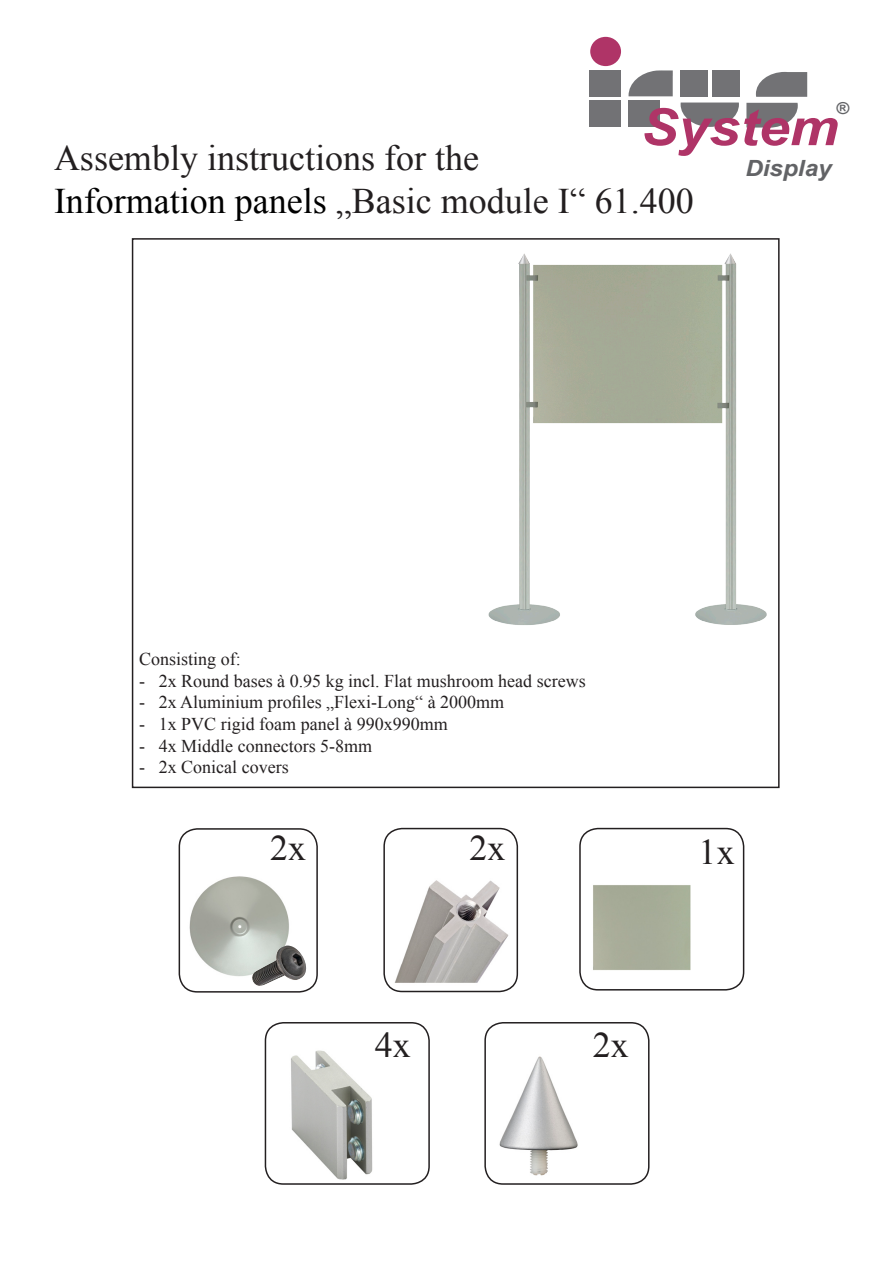
<style>
.page{position:relative;width:893px;height:1263px;background:#fff}
.page>*{position:absolute;margin:0;border:0;box-sizing:border-box;transform-origin:0 0}
.t1{font:italic 700 51.3px "Arial";color:#af3467;scale:1.09 1}
.t2{font:36px "Times New Roman";color:#231f20}
.t3{font:italic 700 22.35px "Arial";color:#626366;scale:1.09 1}
.t4{font:18px "Times New Roman";color:#231f20}
.t5{font:italic 700 16.5px "Arial";color:#626366;scale:1.05 1}
.s1{color:#000}
</style>
<div class="page">
<img style="left:488px;top:253px;width:279px;height:372px">
<div style="left:132px;top:238px;width:648px;height:550px;border:2px solid #231f20"></div>
<img style="left:266px;top:1050px;width:107px;height:130px">
<div style="left:265px;top:1022px;width:165px;height:163px;border:2px solid #231f20;border-radius:18px"></div>
<img style="left:489px;top:1056px;width:89px;height:125px">
<div style="left:484px;top:1022px;width:165px;height:163px;border:2px solid #231f20;border-radius:18px"></div>
<img style="left:388px;top:880px;width:129px;height:111px">
<div style="left:383px;top:828px;width:135px;height:164px;border:2px solid #231f20;border-radius:18px"></div>
<img style="left:189px;top:876px;width:100px;height:100px">
<div style="left:179px;top:828px;width:139px;height:164px;border:2px solid #231f20;border-radius:18px"></div>
<img style="left:581px;top:885px;width:110px;height:105px">
<div style="left:579px;top:828px;width:165px;height:162px;border:2px solid #231f20;border-radius:18px"></div>
<img style="left:250px;top:945px;width:57px;height:41px">
<div style="left:590px;top:37px;width:31px;height:29px;background:#af3467;border-radius:50%"></div>
<div style="left:590px;top:70px;width:31px;height:26px;background:#727275"></div>
<div style="left:590px;top:100px;width:31px;height:27px;background:#727275"></div>
<svg style="left:628px;top:70px;width:45px;height:26px"></svg>
<div style="left:628px;top:100px;width:31px;height:27px;background:#727275"></div>
<div style="left:680px;top:70px;width:28px;height:26px;background:#727275"></div>
<div style="left:712px;top:70px;width:28px;height:26px;background:#727275"></div>
<svg style="left:681px;top:103px;width:58px;height:24px"></svg>
<svg style="left:746px;top:103px;width:52px;height:25px"></svg>
<svg style="left:756px;top:72px;width:51px;height:25px"></svg>
<p class="t1" style="left:641px;top:94px;width:183px">System</p>
<p class="t5" style="left:836px;top:97px;width:14px">®</p>
<p class="t3" style="left:745px;top:154px;width:81px">Display</p>
<p class="t2" style="left:54px;top:133px;width:426px">Assembly instructions for the</p>
<p class="t2" style="left:54px;top:176px;width:641px"><span class="s1">Information panels</span> „Basic module I“ 61.400</p>
<p class="t4" style="left:139px;top:647px;width:103px">Consisting of:</p>
<p class="t4" style="left:139px;top:669px;width:448px">- 2x Round bases à 0.95 kg incl. Flat mushroom head screws</p>
<p class="t4" style="left:139px;top:690px;width:367px">- 2x Aluminium profiles „Flexi-Long“ à 2000mm</p>
<p class="t4" style="left:139px;top:712px;width:310px">- 1x PVC rigid foam panel à 990x990mm</p>
<p class="t4" style="left:139px;top:733px;width:234px">- 4x Middle connectors 5-8mm</p>
<p class="t4" style="left:139px;top:755px;width:151px">- 2x Conical covers</p>
<p class="t2" style="left:469px;top:823px;width:37px">2x</p>
<p class="t2" style="left:270px;top:824px;width:37px">2x</p>
<p class="t2" style="left:699px;top:827px;width:37px">1x</p>
<p class="t2" style="left:375px;top:1020px;width:37px">4x</p>
<p class="t2" style="left:593px;top:1020px;width:37px">2x</p>
</div>
